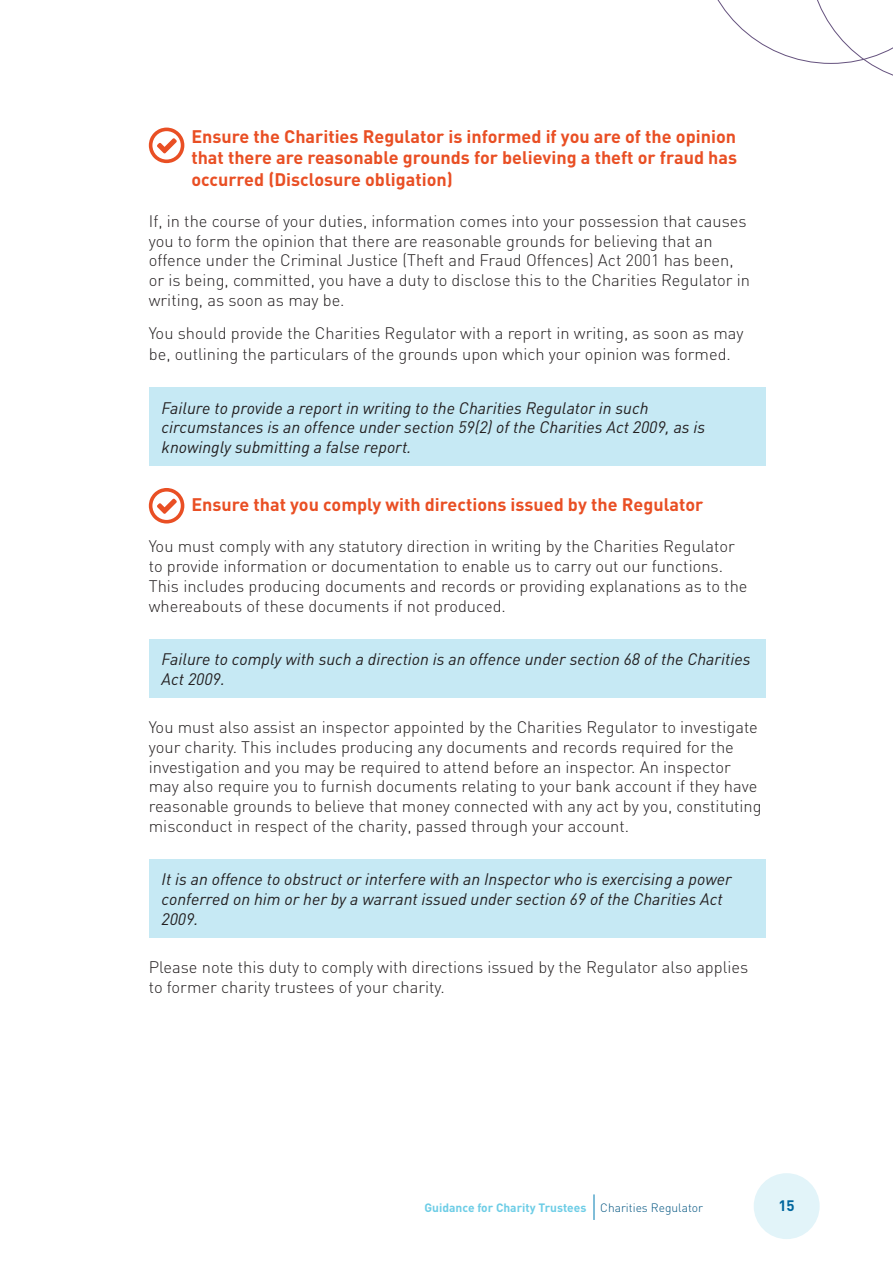
<style>
.page{position:relative;width:893px;height:1263px;background:#fff}
.page>*{position:absolute;margin:0;border:0;box-sizing:border-box;transform-origin:0 0}
.t1{font:700 18px/21.6px "DIN";color:#e94f24;text-align:justify}
.t2{font:300 16.5px/19.8px "DIN";color:#231f20}
.t3{font:italic 16.5px/19.8px "DIN";color:#231f20}
.t4{font:700 15px "DIN";color:#00669e}
.t5{font:700 12px "DIN";color:#6dcde6}
.s1{font-weight:300;color:#005480}
</style>
<div class="page">
<svg style="left:717px;top:0;width:176px;height:76px"></svg>
<svg style="left:594px;top:1194px;width:1px;height:26px"></svg>
<div style="left:754px;top:1173px;width:66px;height:66px;background:#e2f4f9;border-radius:50%"></div>
<div style="left:149px;top:387px;width:616px;height:79px;background:#c6e9f4"></div>
<div style="left:149px;top:639px;width:616px;height:59px;background:#c6e9f4"></div>
<div style="left:149px;top:859px;width:616px;height:79px;background:#c6e9f4"></div>
<svg style="left:149px;top:488px;width:35px;height:35px"></svg>
<svg style="left:149px;top:128px;width:35px;height:35px"></svg>
<p class="t1" style="left:191px;top:126px;width:547px">Ensure the Charities Regulator is informed if you are of the opinion that there are reasonable grounds for believing a theft or fraud has occurred (Disclosure obligation)</p>
<p class="t2" style="left:149px;top:212px;width:603px">If, in the course of your duties, information comes into your possession that causes you to form the opinion that there are reasonable grounds for believing that an offence under the Criminal Justice (Theft and Fraud Offences) Act 2001 has been, or is being, committed, you have a duty to disclose this to the Charities Regulator in writing, as soon as may be.</p>
<p class="t2" style="left:149px;top:323px;width:596px;line-height:21.6px">You should provide the Charities Regulator with a report in writing, as soon as may be, outlining the particulars of the grounds upon which your opinion was formed.</p>
<p class="t3" style="left:162px;top:399px;width:545px">Failure to provide a report in writing to the Charities Regulator in such circumstances is an offence under section 59(2) of the Charities Act 2009, as is knowingly submitting a false report.</p>
<p class="t1" style="left:191px;top:495px;width:513px">Ensure that you comply with directions issued by the Regulator</p>
<p class="t2" style="left:149px;top:538px;width:600px">You must comply with any statutory direction in writing by the Charities Regulator to provide information or documentation to enable us to carry out our functions.<br>This includes producing documents and records or providing explanations as to the whereabouts of these documents if not produced.</p>
<p class="t3" style="left:162px;top:651px;width:590px">Failure to comply with such a direction is an offence under section 68 of the Charities<br>Act 2009.</p>
<p class="t2" style="left:149px;top:718px;width:614px">You must also assist an inspector appointed by the Charities Regulator to investigate your charity. This includes producing any documents and records required for the investigation and you may be required to attend before an inspector. An inspector may also require you to furnish documents relating to your bank account if they have reasonable grounds to believe that money connected with any act by you, constituting misconduct in respect of the charity, passed through your account.</p>
<p class="t3" style="left:162px;top:871px;width:572px">It is an offence to obstruct or interfere with an Inspector who is exercising a power conferred on him or her by a warrant issued under section 69 of the Charities Act<br>2009.</p>
<p class="t2" style="left:149px;top:958px;width:601px">Please note this duty to comply with directions issued by the Regulator also applies to former charity trustees of your charity.</p>
<p class="t5" style="left:424px;top:1203px;width:280px">Guidance for Charity Trustees <span class="s1">Charities Regulator</span></p>
<p class="t4" style="left:778px;top:1199px;width:18px">15</p>
</div>
